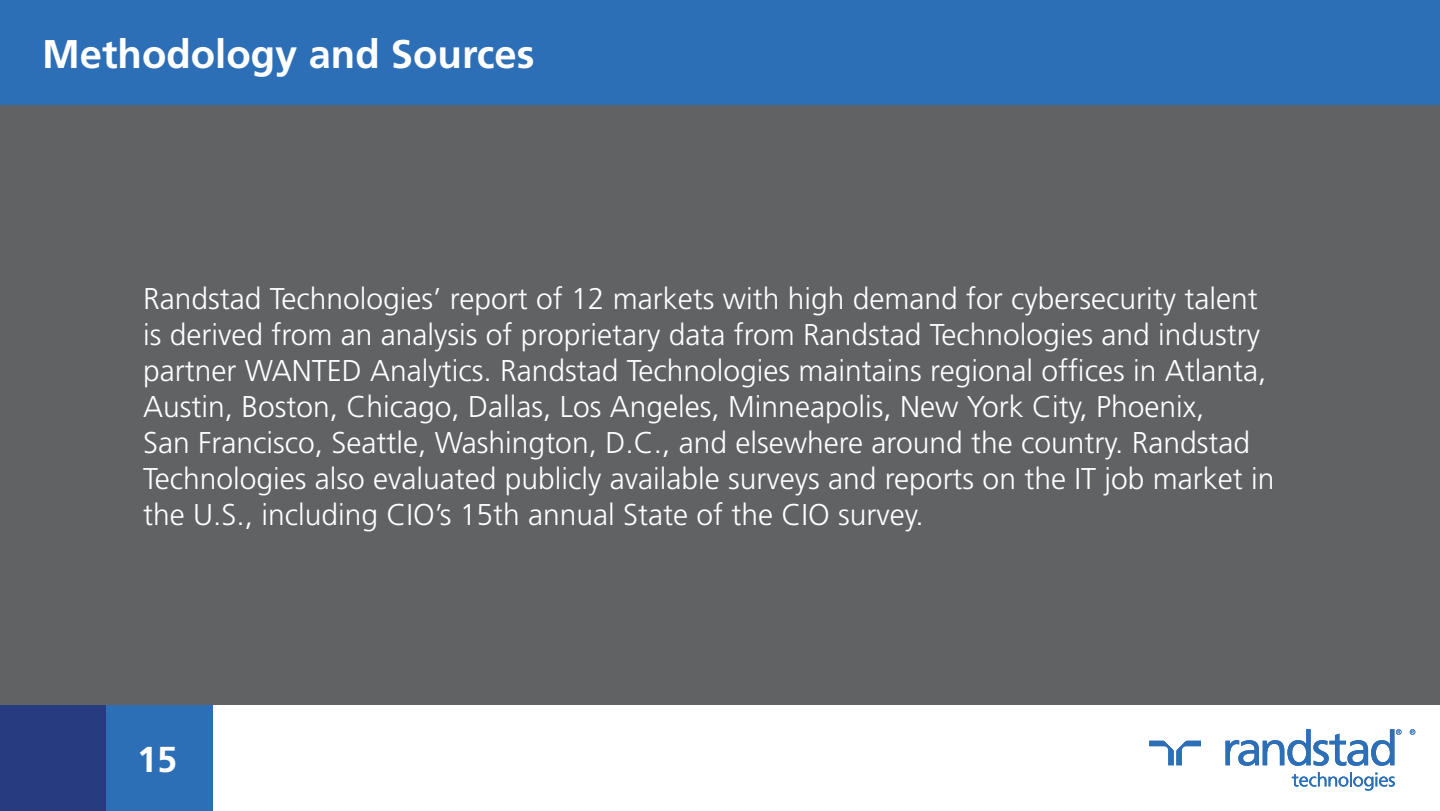
<style>
.page{position:relative;width:1440px;height:811px;background:#fff}
.page>*{position:absolute;margin:0;border:0;box-sizing:border-box;transform-origin:0 0}
.t1{font:700 40px "Frutiger";color:#fff}
.t2{font:700 36px "Frutiger";color:#fff}
.t3{font:300 30px/36px "Frutiger";color:#fff}
</style>
<div class="page">
<div style="left:0;top:0;width:1440px;height:106px;background:#2d6fb7"></div>
<div style="left:0;top:704px;width:106px;height:107px;background:#263b80"></div>
<svg style="left:1292px;top:772px;width:103px;height:18px"></svg>
<svg style="left:1149px;top:740px;width:52px;height:25px"></svg>
<svg style="left:1226px;top:729px;width:176px;height:37px"></svg>
<div style="left:106px;top:705px;width:107px;height:106px;background:#2d6fb7"></div>
<svg style="left:1410px;top:729px;width:5px;height:6px"></svg>
<div style="left:0;top:105px;width:1440px;height:599px;background:#616264"></div>
<h1 class="t1" style="left:42px;top:31px;width:494px">Methodology and Sources</h1>
<p class="t3" style="left:143px;top:280px;width:1133px">Randstad Technologies’ report of 12 markets with high demand for cybersecurity talent is derived from an analysis of proprietary data from Randstad Technologies and industry partner WANTED Analytics. Randstad Technologies maintains regional offices in Atlanta, Austin, Boston, Chicago, Dallas, Los Angeles, Minneapolis, New York City, Phoenix,<br>San Francisco, Seattle, Washington, D.C., and elsewhere around the country. Randstad Technologies also evaluated publicly available surveys and reports on the IT job market in the U.S., including CIO’s 15th annual State of the CIO survey.</p>
<p class="t2" style="left:137px;top:738px;width:42px">15</p>
</div>
